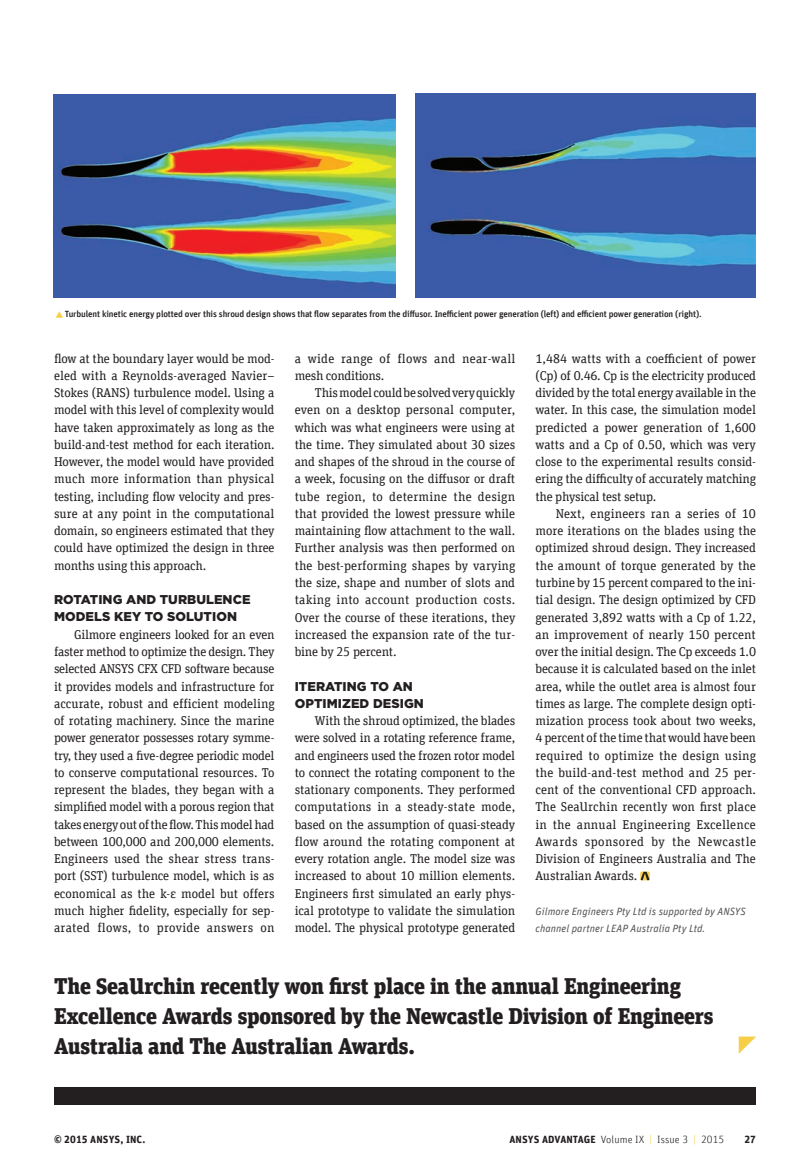
<style>
.page{position:relative;width:810px;height:1170px;background:#fff}
.page>*{position:absolute;margin:0;border:0;box-sizing:border-box;transform-origin:0 0}
.Pull_Quote_1{font:900 22.5px/30px "Unit Slab Offc Pro";letter-spacing:-.01em;color:#231f20}
.Body_Copy{font:12.75px/17.2px "Unit Slab Offc Pro";letter-spacing:-.01em;color:#231f20;text-align:justify}
.Subhead{font:900 12.75px/17.2px "Gotham";letter-spacing:.005em;color:#231f20}
.Body_Copy-2{font:12.75px/17.2px "Unit Slab Offc Pro";letter-spacing:.015em;color:#231f20}
.Afternote{font:italic 10.5px/17.2px "Unit Offc Pro";letter-spacing:.005em;color:#57585a}
.t1{font:300 10.5px "Unit Offc Pro";letter-spacing:.01em;color:#231f20}
.t2{font:700 10.5px "Unit Offc Pro";letter-spacing:.01em;color:#231f20}
.Feature_Caption{font:500 9px "Unit Offc Pro";letter-spacing:-.015em;color:#231f20}
.s1{font-weight:700}
.s2{color:#f6cf46}
</style>
<div class="page">
<svg style="left:640px;top:871px;width:10px;height:9px"></svg>
<img style="left:54px;top:94px;width:342px;height:204px">
<img style="left:415px;top:94px;width:341px;height:203px">
<div style="left:54px;top:1087px;width:702px;height:17px;background:#231f20"></div>
<svg style="left:739px;top:1036px;width:17px;height:17px"></svg>
<p class="Feature_Caption" style="left:65px;top:307px;width:639px">Turbulent kinetic energy plotted over this shroud design shows that flow separates from the diffusor. Inefficient power generation (left) and efficient power generation (right).</p>
<p class="Body_Copy" style="left:54px;top:349px;width:222px">flow at the boundary layer would be mod&shy;eled with a Reynolds-averaged Navier– Stokes (RANS) turbulence model. Using a model with this level of complexity would have taken approximately as long as the build-and-test method for each iteration.<br>However, the model would have provided much more information than physical testing, including flow velocity and pres&shy;sure at any point in the computational domain, so engineers estimated that they could have optimized the design in three months using this approach.</p>
<p class="Subhead" style="left:54px;top:590px;width:198px">ROTATING AND TURBULENCE<br>MODELS KEY TO SOLUTION</p>
<p class="Body_Copy" style="left:54px;top:625px;width:222px;text-indent:20px">Gilmore engineers looked for an even faster method to optimize the design. They selected ANSYS CFX CFD software because it provides models and infrastructure for accurate, robust and efficient modeling of rotating machinery. Since the marine power generator possesses rotary symme&shy;try, they used a five-degree periodic model to conserve computational resources. To represent the blades, they began with a simplified model with a porous region that takes energy out of the flow. This model had between 100,000 and 200,000 elements.<br>Engineers used the shear stress trans&shy;port (SST) turbulence model, which is as economical as the k-ε model but offers much higher fidelity, especially for sep&shy;arated flows, to provide answers on</p>
<p class="Body_Copy-2" style="left:295px;top:349px;width:222px">a wide range of flows and near-wall mesh conditions.</p>
<p class="Body_Copy" style="left:295px;top:383px;width:222px;text-indent:20px">This model could be solved very quickly even on a desktop personal computer, which was what engineers were using at the time. They simulated about 30 sizes and shapes of the shroud in the course of a week, focusing on the diffusor or draft tube region, to determine the design that provided the lowest pressure while maintaining flow attachment to the wall.<br>Further analysis was then performed on the best-performing shapes by varying the size, shape and number of slots and taking into account production costs.<br>Over the course of these iterations, they increased the expansion rate of the tur&shy;bine by 25 percent.</p>
<p class="Subhead" style="left:295px;top:677px;width:131px">ITERATING TO AN<br>OPTIMIZED DESIGN</p>
<p class="Body_Copy" style="left:295px;top:711px;width:222px;text-indent:20px">With the shroud optimized, the blades were solved in a rotating reference frame, and engineers used the frozen rotor model to connect the rotating component to the stationary components. They performed computations in a steady-state mode, based on the assumption of quasi-steady flow around the rotating component at every rotation angle. The model size was increased to about 10 million elements.<br>Engineers first simulated an early phys&shy;ical prototype to validate the simulation model. The physical prototype generated</p>
<p class="Body_Copy" style="left:535px;top:349px;width:222px">1,484 watts with a coefficient of power (Cp) of 0.46. Cp is the electricity produced divided by the total energy available in the water. In this case, the simulation model predicted a power generation of 1,600 watts and a Cp of 0.50, which was very close to the experimental results consid&shy;ering the difficulty of accurately matching the physical test setup.</p>
<p class="Body_Copy" style="left:535px;top:504px;width:222px;text-indent:20px">Next, engineers ran a series of 10 more iterations on the blades using the optimized shroud design. They increased the amount of torque generated by the turbine by 15 percent compared to the ini&shy;tial design. The design optimized by CFD generated 3,892 watts with a Cp of 1.22, an improvement of nearly 150 percent over the initial design. The Cp exceeds 1.0 because it is calculated based on the inlet area, while the outlet area is almost four times as large. The complete design opti&shy;mization process took about two weeks, 4 percent of the time that would have been required to optimize the design using the build-and-test method and 25 per&shy;cent of the conventional CFD approach.<br>The SeaUrchin recently won first place in the annual Engineering Excellence Awards sponsored by the Newcastle Division of Engineers Australia and The Australian Awards.</p>
<p class="Afternote" style="left:536px;top:901px;width:212px">Gilmore Engineers Pty Ltd is supported by ANSYS channel partner LEAP Australia Pty Ltd.</p>
<p class="Pull_Quote_1" style="left:54px;top:969px;width:661px">The SeaUrchin recently won first place in the annual Engineering<br>Excellence Awards sponsored by the Newcastle Division of Engineers<br>Australia and The Australian Awards.</p>
<p class="t2" style="left:54px;top:1131px;width:93px">© 2015 ANSYS, INC.</p>
<p class="t1" style="left:509px;top:1132px;width:216px"><span class="s1">ANSYS ADVANTAGE</span> Volume IX <span class="s2">|</span> Issue 3 <span class="s2">|</span> 2015</p>
<p class="t2" style="left:744px;top:1131px;width:13px">27</p>
</div>
